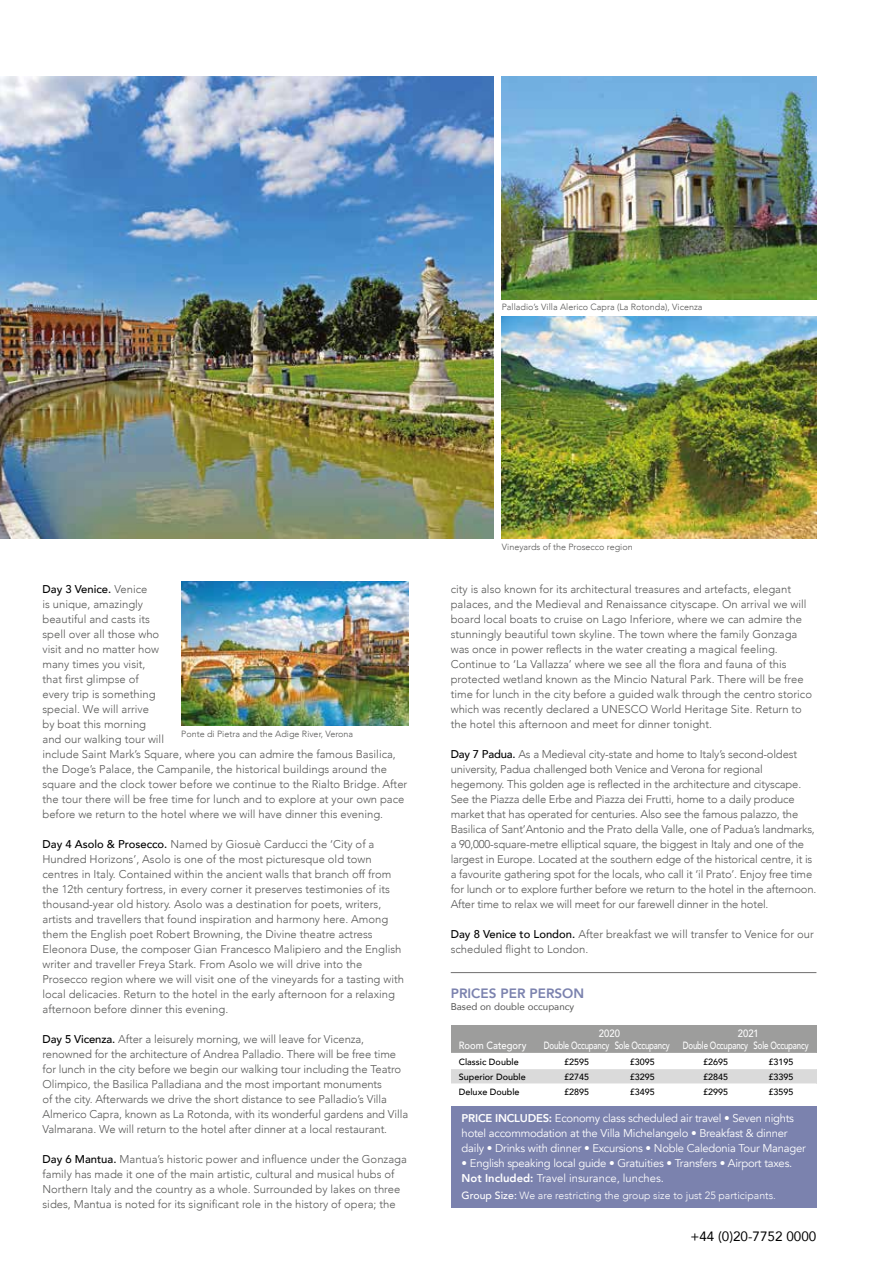
<style>
.page{position:relative;width:893px;height:1263px;background:#fff}
.page>*{position:absolute;margin:0;border:0;box-sizing:border-box;transform-origin:0 0}
.t1{font:13.5px "Avenir";color:#000}
.t2{font:800 13.5px "Avenir";color:#7b82ae}
.t3{font:300 11.25px/15px "Avenir";color:#575756}
.t4{font:11.25px/15px "Avenir";letter-spacing:-.02em;color:#fff}
.t5{font:300 10.5px "Avenir";color:#fff}
.t6{font:500 10.5px "Avenir";letter-spacing:-.02em;color:#fff;scale:.75 1}
.t7{font:500 10.5px "Avenir";color:#fff;scale:.9 1}
.t8{font:500 10.5px "Avenir";letter-spacing:-.02em;color:#fff;scale:.9 1}
.t9{font:9.75px "Avenir";color:#575756}
.t10{font:300 9px "Avenir";color:#575756}
.t11{font:500 9px/14.9px "Avenir";color:#000;text-align:justify}
.s1{font-weight:500;color:#000}
.s2{font-weight:800}
.s3{font-weight:500}
</style>
<div class="page">
<hr style="left:451px;top:972px;width:365px;height:1px;background:#706f6f">
<img style="left:502px;top:316px;width:314px;height:223px">
<img style="left:0;top:77px;width:493px;height:462px">
<img style="left:502px;top:77px;width:314px;height:222px">
<img style="left:181px;top:581px;width:227px;height:144px">
<div style="left:451px;top:1106px;width:365px;height:102px;background:#7b82ae"></div>
<div style="left:451px;top:1025px;width:365px;height:28px;background:#9d9d9c"></div>
<div style="left:451px;top:1069px;width:365px;height:15px;background:#dadada"></div>
<hr style="left:451px;top:1083px;width:365px;height:1px;background:#fff">
<p class="t10" style="left:502px;top:302px;width:202px">Palladio’s Villa Alerico Capra (La Rotonda), Vicenza</p>
<p class="t3" style="left:43px;top:581px;width:366px"><span class="s1">Day 3 Venice.</span> Venice<br>is unique, amazingly<br>beautiful and casts its<br>spell over all those who<br>visit and no matter how<br>many times you visit,<br>that first glimpse of<br>every trip is something<br>special. We will arrive<br>by boat this morning<br>and our walking tour will<br>include Saint Mark’s Square, where you can admire the famous Basilica, the Doge’s Palace, the Campanile, the historical buildings around the square and the clock tower before we continue to the Rialto Bridge. After the tour there will be free time for lunch and to explore at your own pace before we return to the hotel where we will have dinner this evening.</p>
<p class="t3" style="left:43px;top:836px;width:363px"><span class="s1">Day 4 Asolo &amp; Prosecco.</span> Named by Giosuè Carducci the ‘City of a Hundred Horizons’, Asolo is one of the most picturesque old town centres in Italy. Contained within the ancient walls that branch off from the 12th century fortress, in every corner it preserves testimonies of its thousand-year old history. Asolo was a destination for poets, writers, artists and travellers that found inspiration and harmony here. Among them the English poet Robert Browning, the Divine theatre actress Eleonora Duse, the composer Gian Francesco Malipiero and the English writer and traveller Freya Stark. From Asolo we will drive into the Prosecco region where we will visit one of the vineyards for a tasting with local delicacies. Return to the hotel in the early afternoon for a relaxing afternoon before dinner this evening.</p>
<p class="t3" style="left:43px;top:1031px;width:367px"><span class="s1">Day 5 Vicenza.</span> After a leisurely morning, we will leave for Vicenza, renowned for the architecture of Andrea Palladio. There will be free time for lunch in the city before we begin our walking tour including the Teatro Olimpico, the Basilica Palladiana and the most important monuments<br>of the city. Afterwards we drive the short distance to see Palladio’s Villa Almerico Capra, known as La Rotonda, with its wonderful gardens and Villa Valmarana. We will return to the hotel after dinner at a local restaurant.</p>
<p class="t3" style="left:43px;top:1151px;width:366px"><span class="s1">Day 6 Mantua.</span> Mantua’s historic power and influence under the Gonzaga family has made it one of the main artistic, cultural and musical hubs of Northern Italy and the country as a whole. Surrounded by lakes on three sides, Mantua is noted for its significant role in the history of opera; the</p>
<p class="t10" style="left:181px;top:728px;width:173px">Ponte di Pietra and the Adige River, Verona</p>
<p class="t10" style="left:502px;top:541px;width:132px">Vineyards of the Prosecco region</p>
<p class="t3" style="left:451px;top:581px;width:363px">city is also known for its architectural treasures and artefacts, elegant palaces, and the Medieval and Renaissance cityscape. On arrival we will board local boats to cruise on Lago Inferiore, where we can admire the stunningly beautiful town skyline. The town where the family Gonzaga was once in power reflects in the water creating a magical feeling.<br>Continue to ‘La Vallazza’ where we see all the flora and fauna of this protected wetland known as the Mincio Natural Park. There will be free time for lunch in the city before a guided walk through the centro storico which was recently declared a UNESCO World Heritage Site. Return to the hotel this afternoon and meet for dinner tonight.</p>
<p class="t3" style="left:451px;top:746px;width:367px"><span class="s1">Day 7 Padua.</span> As a Medieval city-state and home to Italy’s second-oldest university, Padua challenged both Venice and Verona for regional hegemony. This golden age is reflected in the architecture and cityscape.<br>See the Piazza delle Erbe and Piazza dei Frutti, home to a daily produce market that has operated for centuries. Also see the famous palazzo, the Basilica of Sant’Antonio and the Prato della Valle, one of Padua’s landmarks, a 90,000-square-metre elliptical square, the biggest in Italy and one of the largest in Europe. Located at the southern edge of the historical centre, it is a favourite gathering spot for the locals, who call it ‘il Prato’. Enjoy free time for lunch or to explore further before we return to the hotel in the afternoon.<br>After time to relax we will meet for our farewell dinner in the hotel.</p>
<p class="t3" style="left:451px;top:926px;width:365px"><span class="s1">Day 8 Venice to London.</span> After breakfast we will transfer to Venice for our scheduled flight to London.</p>
<p class="t2" style="left:451px;top:983px;width:135px">PRICES PER PERSON</p>
<p class="t9" style="left:451px;top:999px;width:125px">Based on double occupancy</p>
<p class="t8" style="left:599px;top:1024px;width:25px">2020</p>
<p class="t8" style="left:738px;top:1024px;width:25px">2021</p>
<p class="t6" style="left:544px;top:1036px;width:169px">Double Occupancy Sole Occupancy</p>
<p class="t11" style="left:564px;top:1054px;width:27px">£2595 £2745 £2895</p>
<p class="t11" style="left:769px;top:1054px;width:27px">£3195 £3395 £3595</p>
<p class="t6" style="left:683px;top:1036px;width:169px">Double Occupancy Sole Occupancy</p>
<p class="t11" style="left:703px;top:1054px;width:27px">£2695 £2845 £2995</p>
<p class="t7" style="left:459px;top:1036px;width:77px">Room Category</p>
<p class="t11" style="left:459px;top:1054px;width:68px;text-align:left">Classic Double<br>Superior Double<br>Deluxe Double</p>
<p class="t11" style="left:630px;top:1054px;width:27px">£3095 £3295 £3495</p>
<p class="t4" style="left:462px;top:1111px;width:346px"><span class="s2">PRICE INCLUDES:</span> Economy class scheduled air travel • Seven nights hotel accommodation at the Villa Michelangelo • Breakfast &amp; dinner daily • Drinks with dinner • Excursions • Noble Caledonia Tour Manager</p>
<p class="t4" style="left:462px;top:1156px;width:332px">• English speaking local guide • Gratuities • Transfers • Airport taxes.<br><span class="s2">Not Included:</span> Travel insurance, lunches.</p>
<p class="t5" style="left:462px;top:1189px;width:316px"><span class="s3">Group Size:</span> We are restricting the group size to just 25 participants.</p>
<p class="t1" style="left:690px;top:1226px;width:128px">+44 (0)20-7752 0000</p>
</div>
